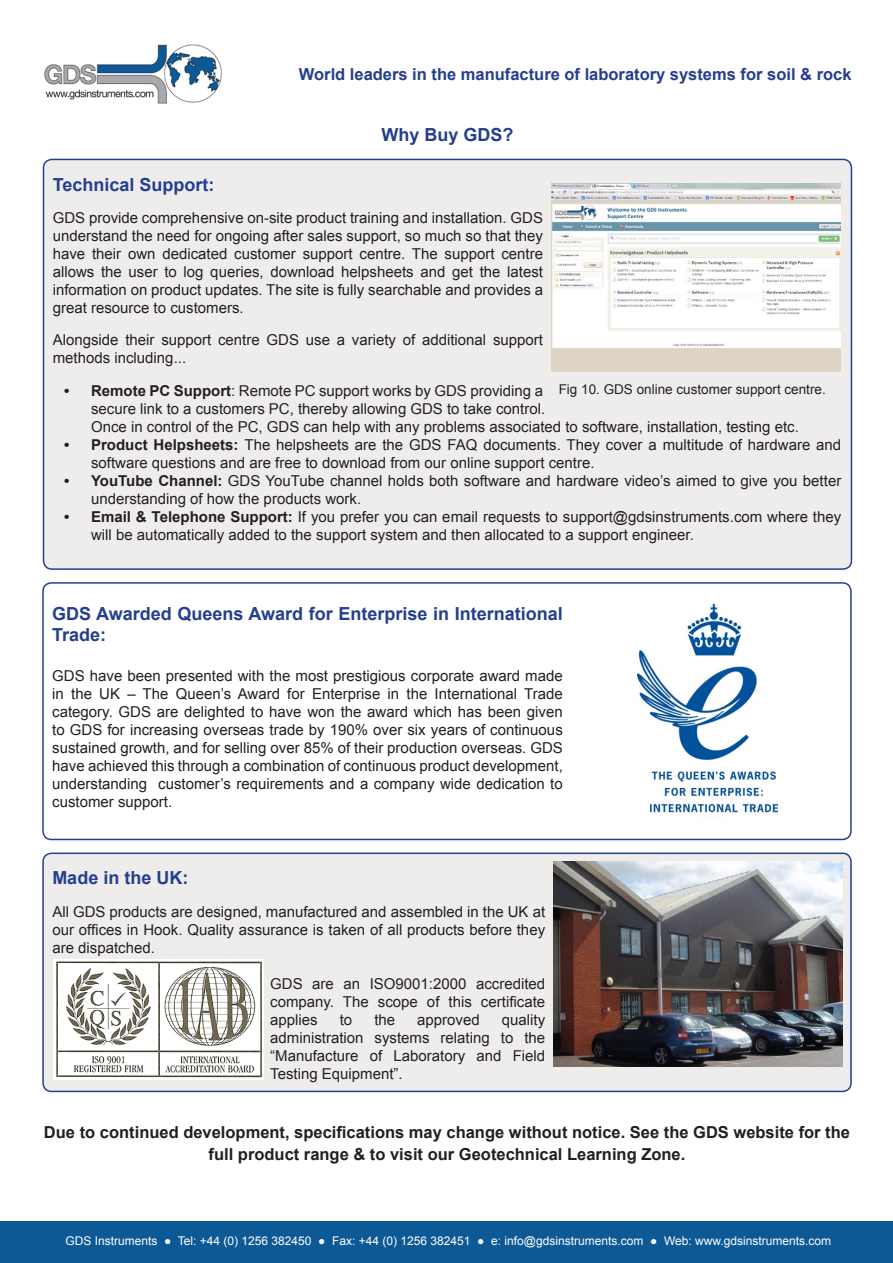
<style>
.page{position:relative;width:893px;height:1263px;background:#fff}
.page>*{position:absolute;margin:0;border:0;box-sizing:border-box;transform-origin:0 0}
.t1{font:700 18px/21.6px "Arial";color:#253f8e}
.t2{font:700 16.5px/21.6px "Arial";color:#231f20;text-align:center}
.t3{font:700 16.5px "Arial";color:#253f8e}
.t4{font:15px/18px "Arial";color:#231f20;text-align:justify}
.t5{font:13.5px "Arial";color:#231f20}
.t6{font:12px "Arial";color:#fff}
.s1{font-weight:700}
</style>
<div class="page">
<div style="left:0;top:1221px;width:893px;height:42px;background:#0d5995"></div>
<img style="left:44px;top:44px;width:178px;height:60px">
<div style="left:44px;top:159px;width:807px;height:410px;background:#efedec;border-radius:9px"></div>
<div style="left:43px;top:159px;width:809px;height:411px;border:2px solid #253f8e;border-radius:9px"></div>
<img style="left:552px;top:184px;width:289px;height:187px">
<div style="left:43px;top:853px;width:808px;height:238px;background:#efedec;border-radius:9px"></div>
<div style="left:42px;top:852px;width:810px;height:240px;border:2px solid #253f8e;border-radius:9px"></div>
<div style="left:42px;top:582px;width:810px;height:258px;border:2px solid #253f8e;border-radius:9px"></div>
<img style="left:637px;top:604px;width:140px;height:209px">
<img style="left:554px;top:862px;width:289px;height:204px">
<img style="left:53px;top:959px;width:210px;height:120px">
<p class="t3" style="left:299px;top:63px;width:554px">World leaders in the manufacture of laboratory systems for soil &amp; rock</p>
<p class="t1" style="left:381px;top:124px;width:134px">Why Buy GDS?</p>
<p class="t1" style="left:53px;top:174px;width:163px">Technical Support:</p>
<p class="t4" style="left:53px;top:209px;width:492px">GDS provide comprehensive on-site product training and installation. GDS understand the need for ongoing after sales support, so much so that they have their own dedicated customer support centre. The support centre allows the user to log queries, download helpsheets and get the latest information on product updates. The site is fully searchable and provides a great resource to customers.</p>
<p class="t4" style="left:53px;top:331px;width:492px">Alongside their support centre GDS use a variety of additional support methods including...</p>
<p class="t4" style="left:91px;top:381px;width:709px;text-align:left;text-indent:-27px"><span class="s1">• Remote PC Support</span>: Remote PC support works by GDS providing a<br>secure link to a customers PC, thereby allowing GDS to take control.<br>Once in control of the PC, GDS can help with any problems associated to software, installation, testing etc.</p>
<p class="t4" style="left:91px;top:435px;width:752px;text-indent:-27px"><span class="s1">• Product Helpsheets:</span> The helpsheets are the GDS FAQ documents. They cover a multitude of hardware and software questions and are free to download from our online support centre.</p>
<p class="t4" style="left:91px;top:471px;width:752px;text-indent:-27px"><span class="s1">• YouTube Channel:</span> GDS YouTube channel holds both software and hardware video’s aimed to give you better understanding of how the products work.</p>
<p class="t4" style="left:91px;top:507px;width:752px;text-indent:-27px"><span class="s1">• Email &amp; Telephone Support:</span> If you prefer you can email requests to support@gdsinstruments.com where they will be automatically added to the support system and then allocated to a support engineer.</p>
<p class="t5" style="left:559px;top:380px;width:269px">Fig 10. GDS online customer support centre.</p>
<p class="t1" style="left:52px;top:603px;width:512px">GDS Awarded Queens Award for Enterprise in International<br>Trade:</p>
<p class="t4" style="left:52px;top:667px;width:512px">GDS have been presented with the most prestigious corporate award made in the UK – The Queen’s Award for Enterprise in the International Trade category. GDS are delighted to have won the award which has been given to GDS for increasing overseas trade by 190% over six years of continuous sustained growth, and for selling over 85% of their production overseas. GDS have achieved this through a combination of continuous product development, understanding customer’s requirements and a company wide dedication to customer support.</p>
<p class="t1" style="left:52px;top:867px;width:138px">Made in the UK:</p>
<p class="t4" style="left:52px;top:902px;width:494px">All GDS products are designed, manufactured and assembled in the UK at our offices in Hook. Quality assurance is taken of all products before they are dispatched.</p>
<p class="t4" style="left:270px;top:974px;width:276px">GDS are an ISO9001:2000 accredited company. The scope of this certificate applies</p>
<p class="t4" style="left:270px;top:1010px;width:276px;text-indent:232px">quality administration systems relating to the “Manufacture of Laboratory and Field Testing Equipment”.</p>
<p class="t4" style="left:340px;top:1010px;width:14px">to</p>
<p class="t4" style="left:374px;top:1010px;width:22px">the</p>
<p class="t4" style="left:417px;top:1010px;width:64px">approved</p>
<p class="t2" style="left:44px;top:1122px;width:807px">Due to continued development, specifications may change without notice. See the GDS website for the full product range &amp; to visit our Geotechnical Learning Zone.</p>
<p class="t6" style="left:65px;top:1232px;width:767px">GDS Instruments ● Tel: +44 (0) 1256 382450 ● Fax: +44 (0) 1256 382451 ● e: info@gdsinstruments.com ● Web: www.gdsinstruments.com</p>
</div>
